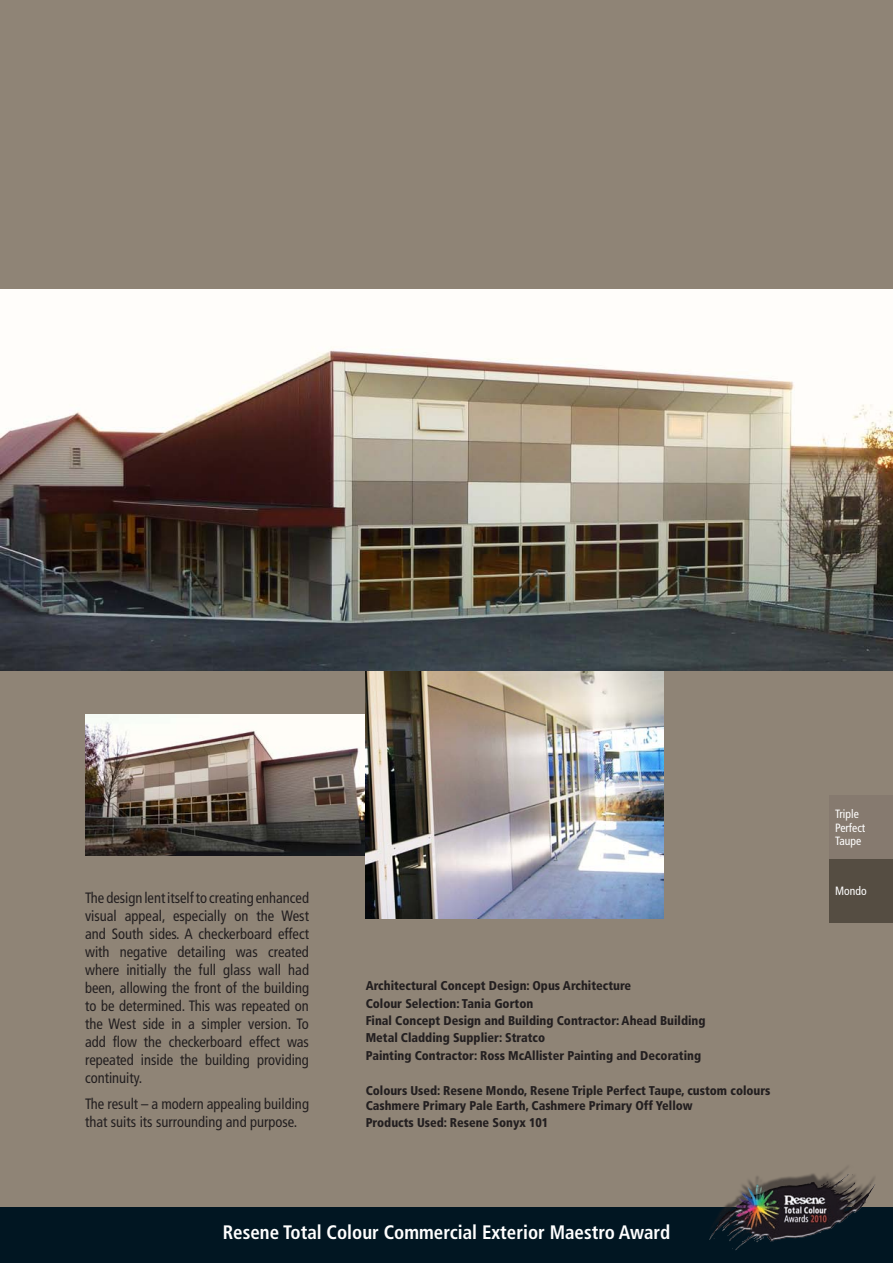
<style>
.page{position:relative;width:893px;height:1263px;background:#fff}
.page>*{position:absolute;margin:0;border:0;box-sizing:border-box;transform-origin:0 0}
.Award_winner_footer{font:700 condensed 19.5px "Frutiger";color:#fff}
.body{font:condensed 15px/18px "Frutiger";color:#231f20;text-align:justify}
.credits_black{font:900 condensed 12.75px/15.3px "Frutiger";color:#231f20}
.Colour_swatch_RHS{font:condensed 12px/13.5px "Frutiger";color:#fff}
.t1{font:700 condensed 12px "Frutiger";color:#fff}
</style>
<div class="page">
<div style="left:0;top:0;width:893px;height:1223px;background:#8f8476"></div>
<img style="left:85px;top:714px;width:281px;height:142px">
<img style="left:366px;top:671px;width:297px;height:247px">
<div style="left:829px;top:795px;width:64px;height:64px;background:#867a6f"></div>
<div style="left:829px;top:859px;width:64px;height:64px;background:#554d42"></div>
<img style="left:0;top:289px;width:893px;height:382px">
<div style="left:0;top:1208px;width:893px;height:55px;background:#011622"></div>
<img style="left:710px;top:1167px;width:165px;height:83px">
<p class="body" style="left:85px;top:889px;width:225px">The design lent itself to creating enhanced visual appeal, especially on the West and South sides. A checkerboard effect with negative detailing was created where initially the full glass wall had been, allowing the front of the building to be determined. This was repeated on the West side in a simpler version. To add flow the checkerboard effect was repeated inside the building providing continuity.</p>
<p class="body" style="left:85px;top:1095px;width:225px">The result – a modern appealing building that suits its surrounding and purpose.</p>
<p class="credits_black" style="left:366px;top:978px;width:267px">Architectural Concept Design: Opus Architecture</p>
<p class="credits_black" style="left:366px;top:995px;width:169px">Colour Selection: Tania Gorton</p>
<p class="credits_black" style="left:366px;top:1013px;width:341px">Final Concept Design and Building Contractor: Ahead Building</p>
<p class="credits_black" style="left:366px;top:1030px;width:181px">Metal Cladding Supplier: Stratco</p>
<p class="credits_black" style="left:366px;top:1048px;width:337px">Painting Contractor: Ross McAllister Painting and Decorating</p>
<p class="credits_black" style="left:366px;top:1082px;width:406px">Colours Used: Resene Mondo, Resene Triple Perfect Taupe, custom colours<br>Cashmere Primary Pale Earth, Cashmere Primary Off Yellow</p>
<p class="credits_black" style="left:366px;top:1115px;width:184px">Products Used: Resene Sonyx 101</p>
<p class="t1" style="left:437px;top:1220px;width:20px">103</p>
<p class="Award_winner_footer" style="left:223px;top:1221px;width:449px">Resene Total Colour Commercial Exterior Maestro Award</p>
<p class="Colour_swatch_RHS" style="left:835px;top:807px;width:32px">Triple<br>Perfect<br>Taupe</p>
<p class="Colour_swatch_RHS" style="left:835px;top:884px;width:33px">Mondo</p>
</div>
